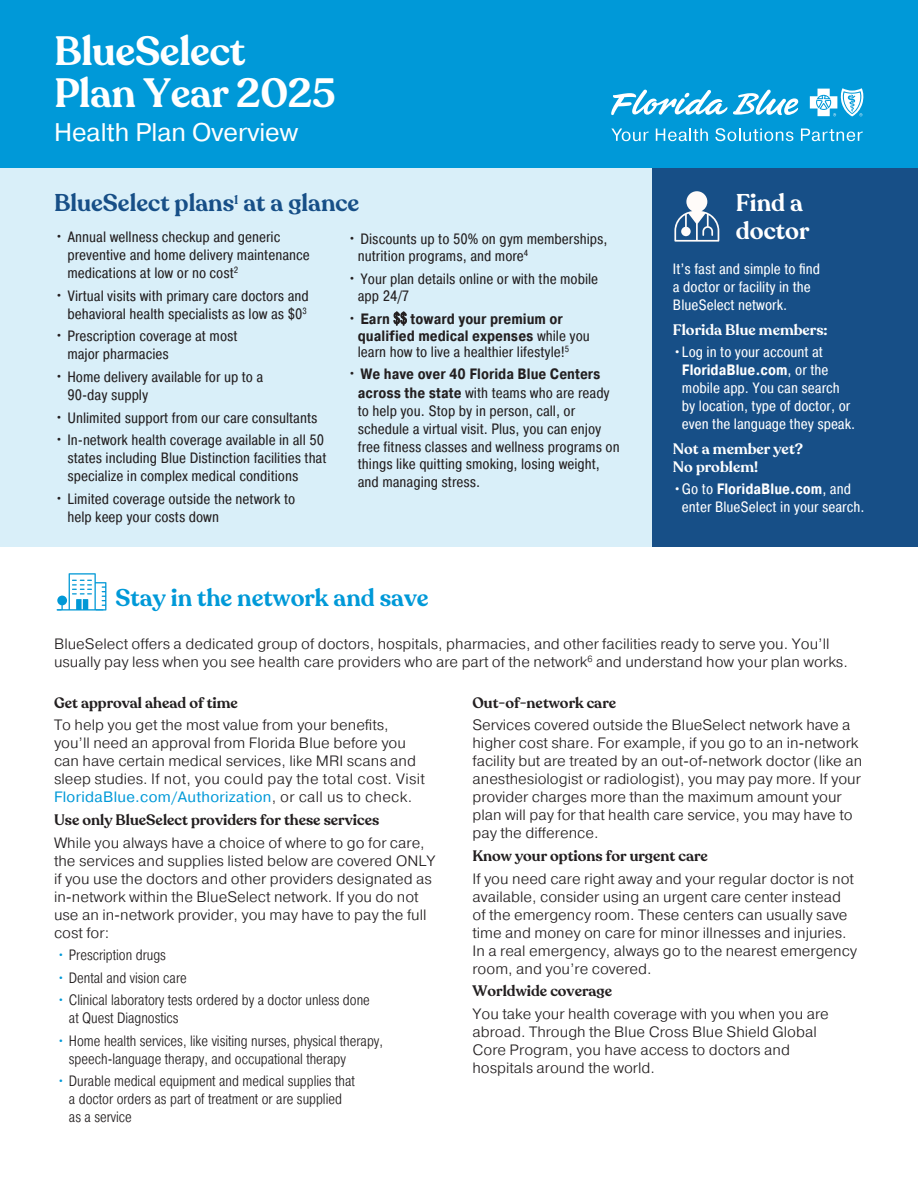
<style>
.page{position:relative;width:918px;height:1188px;background:#fff}
.page>*{position:absolute;margin:0;border:0;box-sizing:border-box;transform-origin:0 0}
.t1{font:600 40.5px/42px "Recoleta";letter-spacing:-.01em;color:#fff}
.t2{font:25.5px "Pragmatica";color:#fff}
.t3{font:600 24px "Recoleta";color:#174f87}
.t4{font:600 24px "Recoleta";color:#0099d8}
.t5{font:600 24px/28.8px "Recoleta";color:#fff}
.t6{font:300 15px/18px "Pragmatica";color:#231f20}
.t7{font:15px/18px "Pragmatica Cond";color:#231f20}
.Bullets{font:300 15px/18px "Pragmatica Cond";color:#231f20}
.t8{font:15px/18px "Pragmatica Cond";color:#fff}
.Bullets-2{font:600 15px "Recoleta";color:#231f20}
.t9{font:700 15px/16.6px "Pragmatica Cond";color:#231f20}
.t10{font:600 15px/18px "Recoleta";color:#fff}
.s1{font-size:16.5px}
.s2{font-weight:400;font-size:16.5px}
.s3{font-family:"Arial Narrow";font-weight:400}
.s4{font-family:"Pragmatica"}
.s5{font-weight:400}
.s6{font-weight:700}
.s7{font-weight:400;color:#0099d8}
</style>
<div class="page">
<div style="left:634px;top:152px;width:284px;height:395px;background:#174f87"></div>
<div style="left:0;top:152px;width:652px;height:395px;background:#d9eff9"></div>
<div style="left:0;top:0;width:918px;height:167px;background:#0099d8"></div>
<svg style="left:57px;top:573px;width:49px;height:38px"></svg>
<svg style="left:674px;top:191px;width:45px;height:51px"></svg>
<svg style="left:611px;top:89px;width:188px;height:27px"></svg>
<svg style="left:810px;top:88px;width:53px;height:28px"></svg>
<svg style="left:611px;top:129px;width:38px;height:12px"></svg>
<svg style="left:656px;top:129px;width:52px;height:12px"></svg>
<svg style="left:715px;top:128px;width:78px;height:13px"></svg>
<svg style="left:801px;top:129px;width:62px;height:12px"></svg>
<h1 class="t1" style="left:54px;top:31px;width:283px">BlueSelect<br>Plan Year 2025</h1>
<h2 class="t2" style="left:54px;top:113px;width:246px">Health Plan Overview</h2>
<h3 class="t3" style="left:54px;top:187px;width:307px">BlueSelect plans<sup>1</sup> at a glance</h3>
<p class="t7" style="left:67px;top:228px;width:244px;text-indent:-13px"><span class="s1">•</span> Annual wellness checkup and generic preventive and home delivery maintenance medications at low or no cost<sup>2</sup></p>
<p class="t7" style="left:54px;top:287px;width:256px;text-align:right"><span class="s1">•</span> Virtual visits with primary care doctors and behavioral health specialists as low as $0<sup>3</sup></p>
<p class="t7" style="left:67px;top:327px;width:172px;text-indent:-13px"><span class="s1">•</span> Prescription coverage at most major pharmacies</p>
<p class="t7" style="left:67px;top:368px;width:197px;text-indent:-13px"><span class="s1">•</span> Home delivery available for up to a<br>90-day supply</p>
<p class="t7" style="left:54px;top:408px;width:265px"><span class="s1">•</span> Unlimited support from our care consultants</p>
<p class="t7" style="left:67px;top:431px;width:261px;text-indent:-13px"><span class="s1">•</span> In-network health coverage available in all 50 states including Blue Distinction facilities that specialize in complex medical conditions</p>
<p class="t7" style="left:67px;top:490px;width:229px;text-indent:-13px"><span class="s1">•</span> Limited coverage outside the network to help keep your costs down</p>
<p class="t7" style="left:358px;top:231px;width:251px;line-height:17px;text-indent:-11px"><span class="s1">•</span> Discounts up to 50% on gym memberships, nutrition programs, and more<sup>4</sup></p>
<p class="t7" style="left:358px;top:270px;width:242px;line-height:17px;text-indent:-11px"><span class="s1">•</span> Your plan details online or with the mobile app 24/7</p>
<p class="t9" style="left:358px;top:311px;width:234px;text-indent:-11px"><span class="s2">•</span> Earn <span class="s3">$$</span> toward your premium or quali<span class="s4">f</span>ied medical expenses <span class="s5">while you learn how to live a healthier lifestyle!</span><sup>5</sup></p>
<p class="t7" style="left:358px;top:365px;width:263px;text-indent:-11px"><span class="s1">•</span> <span class="s6">We have over 40 Florida Blue Centers across the state</span> with teams who are ready to help you. Stop by in person, call, or schedule a virtual visit. Plus, you can enjoy free fitness classes and wellness programs on things like quitting smoking, losing weight, and managing stress.</p>
<h3 class="t4" style="left:116px;top:583px;width:315px">Stay in the network and save</h3>
<h3 class="t5" style="left:736px;top:189px;width:75px">Find a doctor</h3>
<p class="t8" style="left:673px;top:260px;width:149px">It’s fast and simple to find a doctor or facility in the<br>BlueSelect network.</p>
<p class="t10" style="left:673px;top:321px;width:156px">Florida Blue members:</p>
<p class="t8" style="left:682px;top:343px;width:175px;text-indent:-9px"><span class="s4">•</span>Log in to your account at<br><span class="s6">FloridaBlue.com</span>, or the mobile app. You can search by location, type of doctor, or even the language they speak.</p>
<p class="t10" style="left:673px;top:440px;width:132px">Not a member yet?<br>No problem!</p>
<p class="t8" style="left:682px;top:480px;width:184px;text-indent:-9px"><span class="s4">•</span>Go to <span class="s6">FloridaBlue.com</span>, and enter BlueSelect in your search.</p>
<p class="t6" style="left:54px;top:634px;width:795px">BlueSelect offers a dedicated group of doctors, hospitals, pharmacies, and other facilities ready to serve you. You’ll usually pay less when you see health care providers who are part of the network<sup>6</sup> and understand how your plan works.</p>
<p class="Bullets-2" style="left:54px;top:693px;width:185px">Get approval ahead of time</p>
<p class="t6" style="left:54px;top:716px;width:372px">To help you get the most value from your benefits, you’ll need an approval from Florida Blue before you can have certain medical services, like MRI scans and sleep studies. If not, you could pay the total cost. Visit <span class="s7">FloridaBlue.com/Authorization</span>, or call us to check.</p>
<p class="Bullets-2" style="left:54px;top:810px;width:327px">Use only BlueSelect providers for these services</p>
<p class="t6" style="left:54px;top:833px;width:383px">While you always have a choice of where to go for care, the services and supplies listed below are covered ONLY if you use the doctors and other providers designated as in-network within the BlueSelect network. If you do not use an in-network provider, you may have to pay the full cost for:</p>
<p class="Bullets" style="left:56px;top:946px;width:111px"><span class="s7">•</span> Prescription drugs</p>
<p class="Bullets" style="left:56px;top:969px;width:132px"><span class="s7">•</span> Dental and vision care</p>
<p class="Bullets" style="left:69px;top:991px;width:303px;text-indent:-12px"><span class="s7">•</span> Clinical laboratory tests ordered by a doctor unless done at Quest Diagnostics</p>
<p class="Bullets" style="left:69px;top:1032px;width:316px;text-indent:-12px"><span class="s7">•</span> Home health services, like visiting nurses, physical therapy, speech-language therapy, and occupational therapy</p>
<p class="Bullets" style="left:69px;top:1073px;width:287px;text-indent:-12px"><span class="s7">•</span> Durable medical equipment and medical supplies that a doctor orders as part of treatment or are supplied as a service</p>
<p class="Bullets-2" style="left:472px;top:693px;width:145px">Out-of-network care</p>
<p class="t6" style="left:472px;top:716px;width:391px">Services covered outside the BlueSelect network have a higher cost share. For example, if you go to an in-network facility but are treated by an out-of-network doctor (like an anesthesiologist or radiologist), you may pay more. If your provider charges more than the maximum amount your plan will pay for that health care service, you may have to pay the difference.</p>
<p class="Bullets-2" style="left:472px;top:846px;width:237px">Know your options for urgent care</p>
<p class="t6" style="left:472px;top:869px;width:386px">If you need care right away and your regular doctor is not available, consider using an urgent care center instead of the emergency room. These centers can usually save time and money on care for minor illnesses and injuries.<br>In a real emergency, always go to the nearest emergency room, and you’re covered.</p>
<p class="Bullets-2" style="left:472px;top:982px;width:141px">Worldwide coverage</p>
<p class="t6" style="left:472px;top:1004px;width:358px">You take your health coverage with you when you are abroad. Through the Blue Cross Blue Shield Global Core Program, you have access to doctors and hospitals around the world.</p>
</div>
